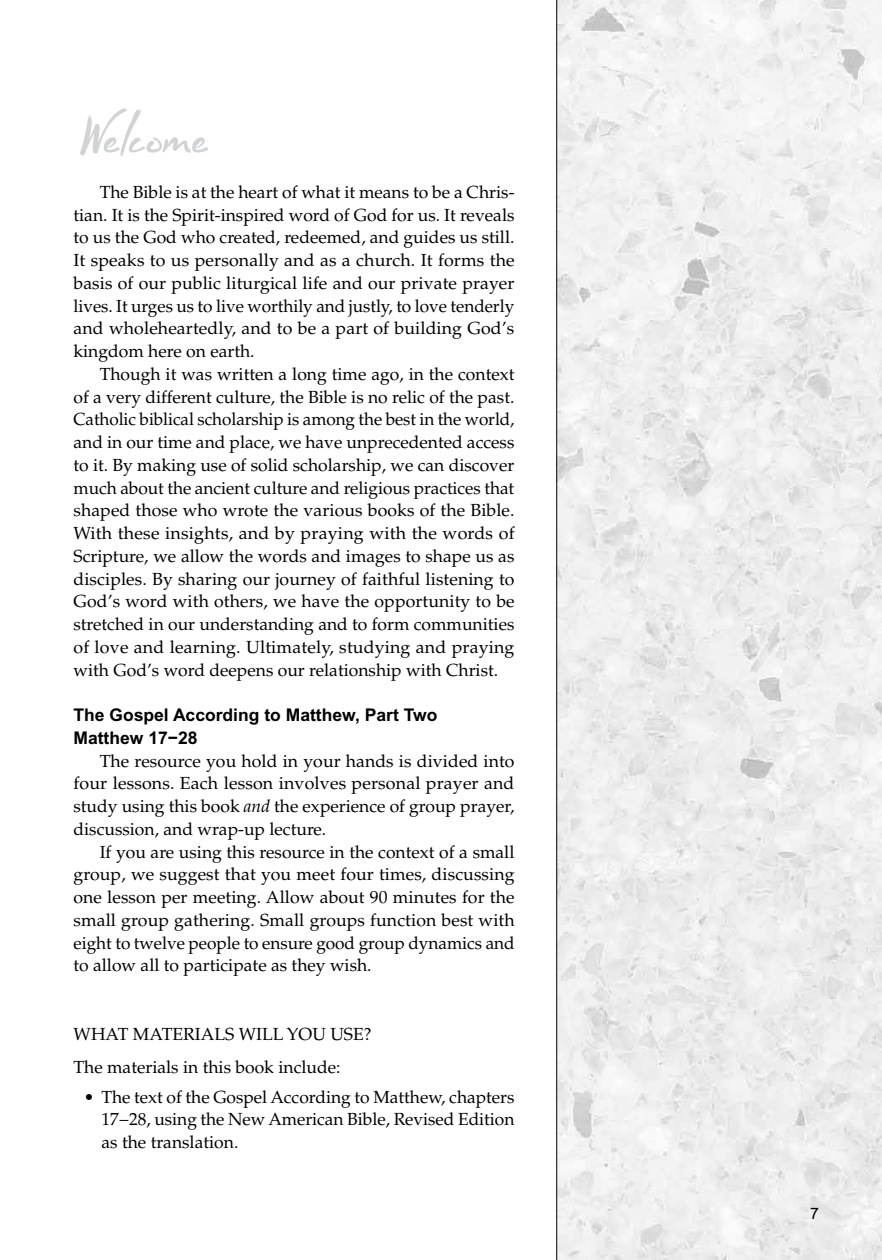
<style>
.page{position:relative;width:882px;height:1260px;background:#fff}
.page>*{position:absolute;margin:0;border:0;box-sizing:border-box;transform-origin:0 0}
.t1{font:70px "Artful Beauty";color:#d1d3d4}
.t2{font:17.5px/22.8px "Palatino LT Std";color:#000;text-align:justify}
.t3{font:700 17.5px/22.8px "Arial MT Std";color:#000}
.t4{font:15.75px "Arial MT Std";color:#000}
.s1{font-style:italic}
</style>
<div class="page">
<svg style="left:556px;top:0;width:326px;height:1260px"></svg>
<h1 class="t1" style="left:80px;top:87px;width:130px">Welcome</h1>
<p class="t2" style="left:74px;top:181px;width:443px;text-indent:26px">The Bible is at the heart of what it means to be a Chris&shy;tian. It is the Spirit-inspired word of God for us. It reveals to us the God who created, redeemed, and guides us still.<br>It speaks to us personally and as a church. It forms the basis of our public liturgical life and our private prayer lives. It urges us to live worthily and justly, to love tenderly and wholeheartedly, and to be a part of building God’s kingdom here on earth.</p>
<p class="t2" style="left:74px;top:363px;width:443px;text-indent:26px">Though it was written a long time ago, in the context of a very different culture, the Bible is no relic of the past.<br>Catholic biblical scholarship is among the best in the world, and in our time and place, we have unprecedented access to it. By making use of solid scholarship, we can discover much about the ancient culture and religious practices that shaped those who wrote the various books of the Bible.<br>With these insights, and by praying with the words of Scripture, we allow the words and images to shape us as disciples. By sharing our journey of faithful listening to God’s word with others, we have the opportunity to be stretched in our understanding and to form communities of love and learning. Ultimately, studying and praying with God’s word deepens our relationship with Christ.</p>
<p class="t3" style="left:74px;top:703px;width:365px">The Gospel According to Matthew, Part Two<br>Matthew 17−28</p>
<p class="t2" style="left:74px;top:749px;width:443px;text-indent:26px">The resource you hold in your hands is divided into four lessons. Each lesson involves personal prayer and study using this book <span class="s1">and</span> the experience of group prayer, discussion, and wrap-up lecture.</p>
<p class="t2" style="left:74px;top:840px;width:443px;text-indent:26px">If you are using this resource in the context of a small group, we suggest that you meet four times, discussing one lesson per meeting. Allow about 90 minutes for the small group gathering. Small groups function best with eight to twelve people to ensure good group dynamics and to allow all to participate as they wish.</p>
<p class="t2" style="left:74px;top:1017px;width:300px;line-height:33.2px">WHAT MATERIALS WILL YOU USE?<br>The materials in this book include:</p>
<p class="t2" style="left:102px;top:1085px;width:415px;text-indent:-18px">• The text of the Gospel According to Matthew, chapters 17−28, using the New American Bible, Revised Edition as the translation.</p>
<p class="t4" style="left:810px;top:1204px;width:10px">7</p>
</div>
